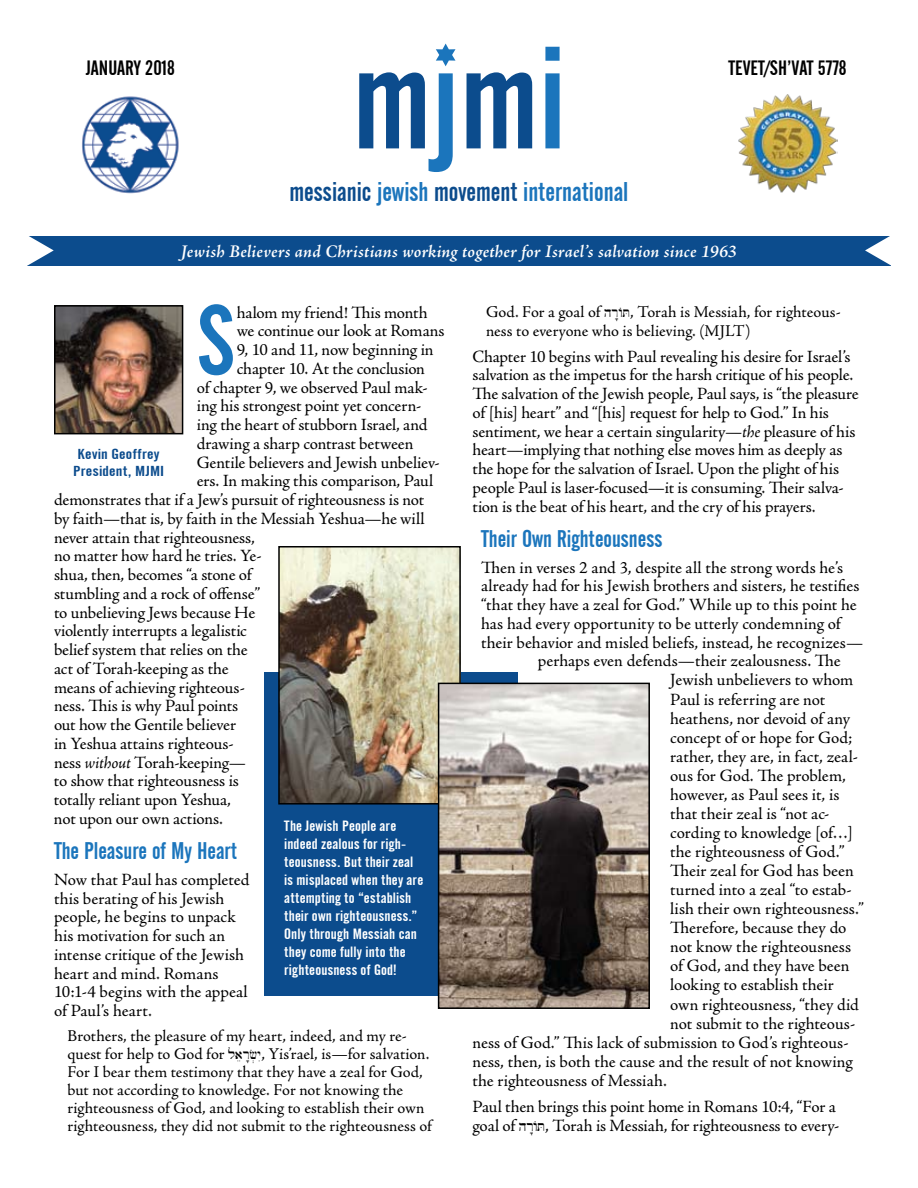
<style>
.page{position:relative;width:918px;height:1188px;background:#fff}
.page>*{position:absolute;margin:0;border:0;box-sizing:border-box;transform-origin:0 0}
.t1{font:144px "Alternate Gothic No 2 BT";color:#0c4c8d}
.t2{font:96.9px "Alternate Gothic No 2 BT";color:#1b75bc}
.t3{font:27px "Alternate Gothic No 2 BT";color:#1b75bc}
.t4{font:24px "Alternate Gothic No 2 BT";color:#1b75bc}
.t5{font:20.7px "Alternate Gothic No 2 BT";color:#000}
.t6{font:italic 600 18px "Adobe Jenson Pro";letter-spacing:.01em;color:#fff}
.t7{font:17.25px/18.8px "Adobe Jenson Pro";letter-spacing:-.005em;color:#000}
.t8{font:16.5px/18px "Adobe Jenson Pro";color:#000}
.t9{font:14.85px/18px "Alternate Gothic No 2 BT";letter-spacing:.01em;color:#fff;scale:1.11 1}
.t10{font:14.4px/17.2px "Alternate Gothic No 2 BT";letter-spacing:.015em;color:#0c4c8d;text-align:center;scale:1.25 1}
.s1{color:#1b75bc}
.s2{color:#0c4c8d}
.s3{font-style:italic}
.s4{font-family:"Hebrew"}
</style>
<div class="page">
<div style="left:264px;top:672px;width:254px;height:324px;background:#0c4c8d"></div>
<img style="left:738px;top:94px;width:99px;height:99px">
<div style="left:27px;top:236px;width:864px;height:30px;background:#0c4c8d"></div>
<svg style="left:865px;top:236px;width:26px;height:30px"></svg>
<svg style="left:27px;top:236px;width:27px;height:30px"></svg>
<svg style="left:436px;top:44px;width:20px;height:22px"></svg>
<img style="left:57px;top:308px;width:123px;height:123px">
<div style="left:54px;top:305px;width:129px;height:129px;border:2px solid #000"></div>
<img style="left:82px;top:96px;width:97px;height:98px">
<img style="left:281px;top:549px;width:177px;height:253px">
<div style="left:278px;top:546px;width:183px;height:259px;border:2px solid #000"></div>
<img style="left:441px;top:686px;width:206px;height:320px">
<div style="left:438px;top:683px;width:212px;height:326px;border:2px solid #000"></div>
<h1 class="t1" style="left:352px;top:18px;width:215px">m<span class="s1">j</span>m<span class="s1">i</span></h1>
<p class="t5" style="left:86px;top:56px;width:90px">January 2018</p>
<p class="t5" style="left:728px;top:56px;width:120px">Tevet/Sh’vat 5778</p>
<h3 class="t3" style="left:290px;top:176px;width:340px"><span class="s2">messianic</span> jewish <span class="s2">movement</span> international</h3>
<p class="t6" style="left:181px;top:241px;width:558px">Jewish Believers and Christians working together for Israel’s salvation since 1963</p>
<h2 class="t2" style="left:197px;top:286px;width:39px">S</h2>
<p class="t7" style="left:237px;top:303px;width:192px">halom my friend! This month</p>
<p class="t7" style="left:237px;top:322px;width:209px">we continue our look at Romans</p>
<p class="t7" style="left:237px;top:341px;width:198px">9, 10 and 11, now beginning in</p>
<p class="t7" style="left:237px;top:359px;width:190px">chapter 10. At the conclusion</p>
<p class="t7" style="left:197px;top:378px;width:232px">of chapter 9, we observed Paul mak-</p>
<p class="t7" style="left:197px;top:397px;width:226px">ing his strongest point yet concern-</p>
<p class="t7" style="left:197px;top:416px;width:232px">ing the heart of stubborn Israel, and</p>
<p class="t7" style="left:197px;top:434px;width:218px">drawing a sharp contrast between</p>
<p class="t7" style="left:197px;top:453px;width:245px">Gentile believers and Jewish unbeliev-</p>
<p class="t7" style="left:197px;top:472px;width:238px">ers. In making this comparison, Paul</p>
<p class="t7" style="left:54px;top:491px;width:372px">demonstrates that if a Jew’s pursuit of righteousness is not</p>
<p class="t7" style="left:54px;top:509px;width:372px">by faith—that is, by faith in the Messiah Yeshua—he will</p>
<p class="t7" style="left:54px;top:528px;width:202px">never attain that righteousness,</p>
<p class="t7" style="left:54px;top:547px;width:209px">no matter how hard he tries. Ye-</p>
<p class="t7" style="left:54px;top:566px;width:199px">shua, then, becomes “a stone of</p>
<p class="t7" style="left:54px;top:584px;width:208px">stumbling and a rock of offense”</p>
<p class="t7" style="left:54px;top:603px;width:203px">to unbelieving Jews because He</p>
<p class="t7" style="left:54px;top:622px;width:194px">violently interrupts a legalistic</p>
<p class="t7" style="left:54px;top:641px;width:195px">belief system that relies on the</p>
<p class="t7" style="left:54px;top:659px;width:176px">act of Torah-keeping as the</p>
<p class="t7" style="left:54px;top:678px;width:192px">means of achieving righteous-</p>
<p class="t7" style="left:54px;top:697px;width:186px">ness. This is why Paul points</p>
<p class="t7" style="left:54px;top:716px;width:184px">out how the Gentile believer</p>
<p class="t7" style="left:54px;top:734px;width:181px">in Yeshua attains righteous-</p>
<p class="t7" style="left:54px;top:753px;width:194px">ness <span class="s3">without</span> Torah-keeping—</p>
<p class="t7" style="left:54px;top:772px;width:187px">to show that righteousness is</p>
<p class="t7" style="left:54px;top:791px;width:179px">totally reliant upon Yeshua,</p>
<p class="t7" style="left:54px;top:809px;width:170px">not upon our own actions.</p>
<h3 class="t4" style="left:54px;top:838px;width:185px">The Pleasure of My Heart</h3>
<p class="t7" style="left:54px;top:870px;width:197px">Now that Paul has completed this berating of his Jewish people, he begins to unpack his motivation for such an intense critique of the Jewish heart and mind. Romans<br>10:1-4 begins with the appeal of Paul’s heart.</p>
<p class="t8" style="left:68px;top:1027px;width:366px">Brothers, the pleasure of my heart, indeed, and my re&shy;quest for help to God for <span class="s4">laer"f.yI</span>, Yis’rael, is—for salvation.<br>For I bear them testimony that they have a zeal for God, but not according to knowledge. For not knowing the righteousness of God, and looking to establish their own righteousness, they did not submit to the righteousness of</p>
<p class="t10" style="left:73px;top:445px;width:74px">Kevin Geoffrey<br>President, MJMI</p>
<p class="t9" style="left:284px;top:817px;width:127px">The Jewish People are indeed zealous for righ&shy;teousness. But their zeal is misplaced when they are attempting to “establish their own righteousness.”<br>Only through Messiah can they come fully into the righteousness of God!</p>
<p class="t8" style="left:486px;top:303px;width:356px;line-height:18.8px">God. For a goal of <span class="s4">hr"AT</span>, Torah is Messiah, for righteous&shy;ness to everyone who is believing. (MJLT)</p>
<p class="t7" style="left:472px;top:347px;width:388px">Chapter 10 begins with Paul revealing his desire for Israel’s salvation as the impetus for the harsh critique of his people.<br>The salvation of the Jewish people, Paul says, is “the pleasure of [his] heart” and “[his] request for help to God.” In his sentiment, we hear a certain singularity—<span class="s3">the</span> pleasure of his heart—implying that nothing else moves him as deeply as the hope for the salvation of Israel. Upon the plight of his people Paul is laser-focused—it is consuming. Their salva&shy;tion is the beat of his heart, and the cry of his prayers.</p>
<h3 class="t4" style="left:481px;top:526px;width:183px">Their Own Righteousness</h3>
<p class="t7" style="left:481px;top:558px;width:364px">Then in verses 2 and 3, despite all the strong words he’s</p>
<p class="t7" style="left:481px;top:577px;width:380px">already had for his Jewish brothers and sisters, he testifies</p>
<p class="t7" style="left:481px;top:596px;width:377px">“that they have a zeal for God.” While up to this point he</p>
<p class="t7" style="left:481px;top:614px;width:361px">has had every opportunity to be utterly condemning of</p>
<p class="t7" style="left:481px;top:633px;width:384px">their behavior and misled beliefs, instead, he recognizes—</p>
<p class="t7" style="left:538px;top:652px;width:305px">perhaps even defends—their zealousness. The</p>
<p class="t7" style="left:670px;top:671px;width:185px">Jewish unbelievers to whom</p>
<p class="t7" style="left:670px;top:690px;width:157px">Paul is referring are not</p>
<p class="t7" style="left:670px;top:709px;width:182px">heathens, nor devoid of any</p>
<p class="t7" style="left:670px;top:728px;width:184px">concept of or hope for God;</p>
<p class="t7" style="left:670px;top:747px;width:189px">rather, they are, in fact, zeal-</p>
<p class="t7" style="left:670px;top:766px;width:177px">ous for God. The problem,</p>
<p class="t7" style="left:670px;top:785px;width:171px">however, as Paul sees it, is</p>
<p class="t7" style="left:670px;top:804px;width:161px">that their zeal is “not ac-</p>
<p class="t7" style="left:670px;top:824px;width:184px">cording to knowledge [of…]</p>
<p class="t7" style="left:670px;top:843px;width:176px">the righteousness of God.”</p>
<p class="t7" style="left:670px;top:862px;width:185px">Their zeal for God has been</p>
<p class="t7" style="left:670px;top:881px;width:183px">turned into a zeal “to estab-</p>
<p class="t7" style="left:670px;top:900px;width:195px">lish their own righteousness.”</p>
<p class="t7" style="left:670px;top:919px;width:178px">Therefore, because they do</p>
<p class="t7" style="left:670px;top:938px;width:182px">not know the righteousness</p>
<p class="t7" style="left:670px;top:957px;width:181px">of God, and they have been</p>
<p class="t7" style="left:670px;top:976px;width:165px">looking to establish their</p>
<p class="t7" style="left:670px;top:995px;width:190px">own righteousness, “they did</p>
<p class="t7" style="left:670px;top:1014px;width:187px">not submit to the righteous-</p>
<p class="t7" style="left:472px;top:1033px;width:378px">ness of God.” This lack of submission to God’s righteous-</p>
<p class="t7" style="left:472px;top:1052px;width:382px">ness, then, is both the cause and the result of not knowing</p>
<p class="t7" style="left:472px;top:1071px;width:196px">the righteousness of Messiah.</p>
<p class="t7" style="left:472px;top:1097px;width:369px">Paul then brings this point home in Romans 10:4, “For a goal of <span class="s4">hr"AT</span>, Torah is Messiah, for righteousness to every-</p>
</div>
